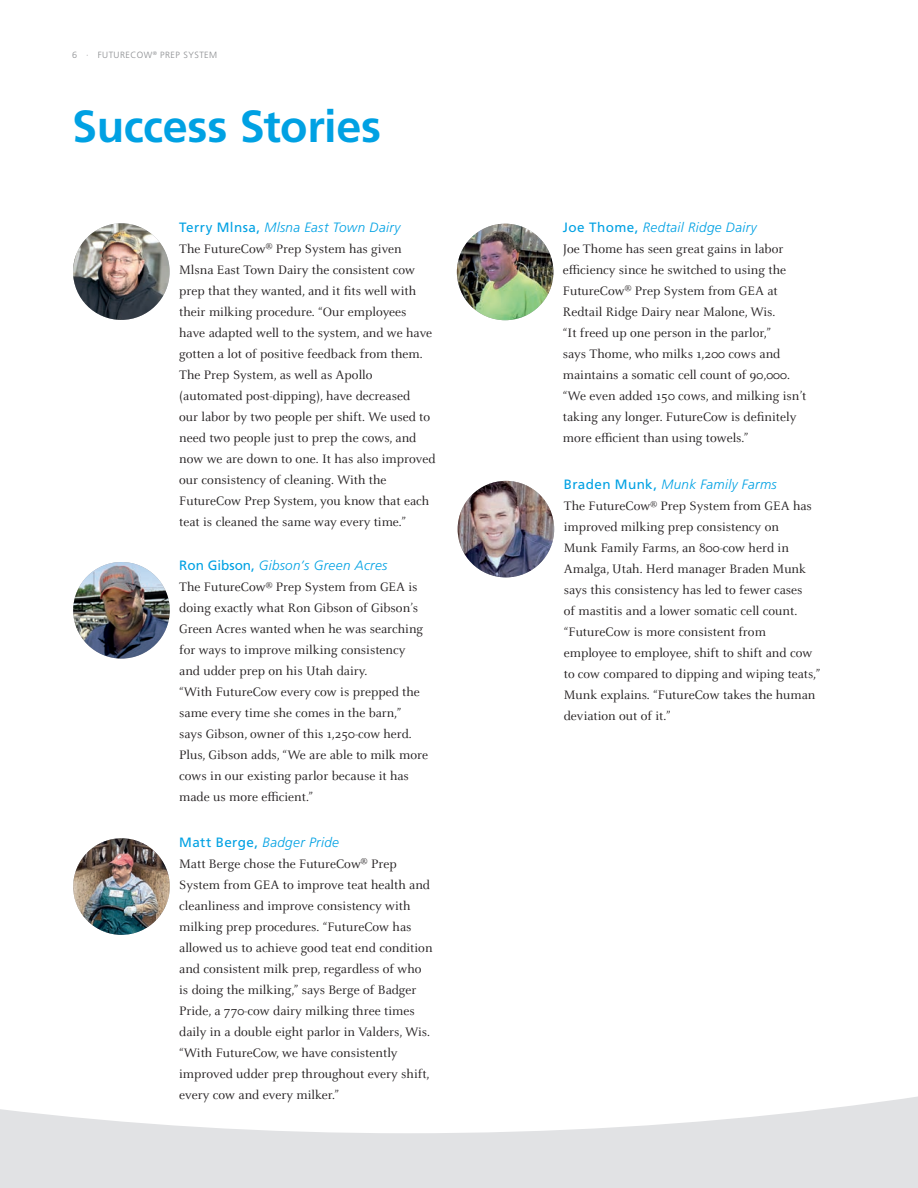
<style>
.page{position:relative;width:918px;height:1188px;background:#fff}
.page>*{position:absolute;margin:0;border:0;box-sizing:border-box;transform-origin:0 0}
.t1{font:700 45px "Frutiger";letter-spacing:-.01em;color:#00a1e3}
.t2{font:13.5px/21px "Celeste OT";color:#231f20}
.t3{font:italic 300 13.5px "Frutiger";letter-spacing:.02em;color:#00a1e3}
.t4{font:13.35px/21px "Celeste OT";color:#231f20}
.t5{font:300 9px "Frutiger";letter-spacing:.05em;color:#8a8c8f}
.s1{font-weight:400;font-style:normal}
.s2{font-size:13.5px}
</style>
<div class="page">
<svg style="left:0;top:838px;width:918px;height:350px"></svg>
<img style="left:73px;top:562px;width:97px;height:97px;border-radius:48px">
<img style="left:458px;top:481px;width:96px;height:96px;border-radius:48px">
<img style="left:73px;top:223px;width:97px;height:97px;border-radius:48px">
<img style="left:73px;top:838px;width:97px;height:97px;border-radius:48px">
<img style="left:457px;top:224px;width:96px;height:96px;border-radius:48px">
<p class="t5" style="left:72px;top:50px;width:146px">6 · FUTURECOW<sup>®</sup> PREP SYSTEM</p>
<h1 class="t1" style="left:72px;top:100px;width:310px">Success Stories</h1>
<p class="t3" style="left:179px;top:219px;width:223px"><span class="s1">Terry Mlnsa,</span> Mlsna East Town Dairy</p>
<p class="t2" style="left:179px;top:238px;width:258px">The FutureCow<sup>®</sup> Prep System has given Mlsna East Town Dairy the consistent cow prep that they wanted, and it fits well with their milking procedure. “Our employees have adapted well to the system, and we have gotten a lot of positive feedback from them.<br>The Prep System, as well as Apollo (automated post-dipping), have decreased<br>our labor by two people per shift. We used to need two people just to prep the cows, and now we are down to one. It has also improved our consistency of cleaning. With the FutureCow Prep System, you know that each teat is cleaned the same way every time.”</p>
<p class="t3" style="left:179px;top:558px;width:210px"><span class="s1">Ron Gibson,</span> Gibson’s Green Acres</p>
<p class="t2" style="left:179px;top:577px;width:245px">The FutureCow<sup>®</sup> Prep System from GEA is doing exactly what Ron Gibson of Gibson’s Green Acres wanted when he was searching for ways to improve milking consistency and udder prep on his Utah dairy.<br>“With FutureCow every cow is prepped the</p>
<p class="t4" style="left:179px;top:703px;width:234px"><span class="s2">same every time</span> she comes in the barn,” says Gibson, owner of this 1,250-cow herd.</p>
<p class="t2" style="left:179px;top:745px;width:251px">Plus, Gibson adds, “We are able to milk more cows in our existing parlor because it has made us more efficient.”</p>
<p class="t3" style="left:179px;top:834px;width:161px"><span class="s1">Matt Berge,</span> Badger Pride</p>
<p class="t2" style="left:179px;top:853px;width:255px">Matt Berge chose the FutureCow<sup>®</sup> Prep System from GEA to improve teat health and cleanliness and improve consistency with milking prep procedures. “FutureCow has allowed us to achieve good teat end condition and consistent milk prep, regardless of who is doing the milking,” says Berge of Badger Pride, a 770-cow dairy milking three times daily in a double eight parlor in Valders, Wis. “With FutureCow, we have consistently improved udder prep throughout every shift, every cow and every milker.”</p>
<p class="t3" style="left:563px;top:219px;width:196px"><span class="s1">Joe Thome,</span> Redtail Ridge Dairy</p>
<p class="t2" style="left:563px;top:238px;width:245px">Joe Thome has seen great gains in labor efficiency since he switched to using the FutureCow<sup>®</sup> Prep System from GEA at Redtail Ridge Dairy near Malone, Wis.<br>“It freed up one person in the parlor,”<br>says Thome, who milks 1,200 cows and maintains a somatic cell count of 90,000. “We even added 150 cows, and milking isn’t taking any longer. FutureCow is definitely more efficient than using towels.”</p>
<p class="t3" style="left:564px;top:477px;width:214px"><span class="s1">Braden Munk,</span> Munk Family Farms</p>
<p class="t2" style="left:564px;top:496px;width:250px">The FutureCow<sup>®</sup> Prep System from GEA has improved milking prep consistency on Munk Family Farms, an 800-cow herd in Amalga, Utah. Herd manager Braden Munk says this consistency has led to fewer cases of mastitis and a lower somatic cell count. “FutureCow is more consistent from employee to employee, shift to shift and cow</p>
<p class="t4" style="left:564px;top:664px;width:258px">to cow compared to dipping and wiping teats,”</p>
<p class="t2" style="left:564px;top:685px;width:253px">Munk explains. “FutureCow takes the human deviation out of it.”</p>
</div>
